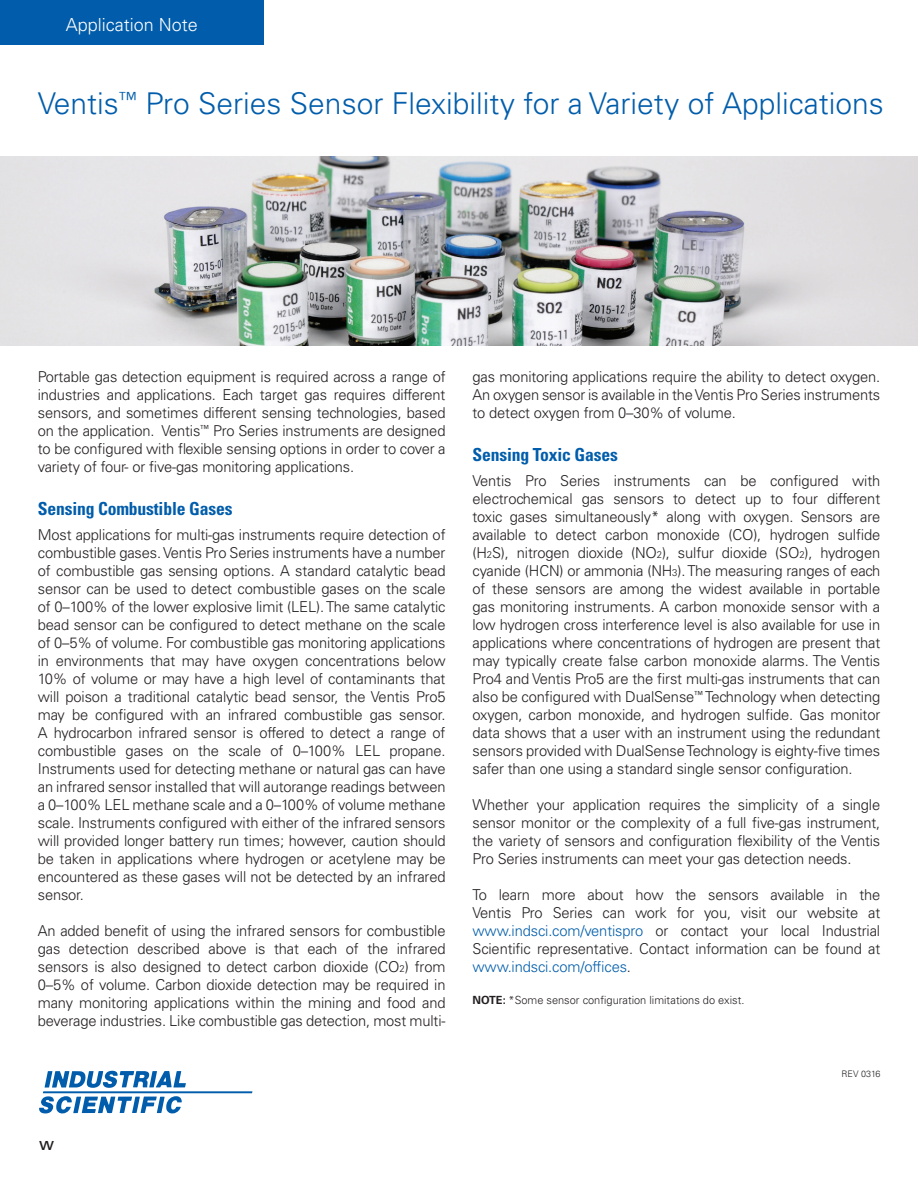
<style>
.page{position:relative;width:918px;height:1188px;background:#fff}
.page>*{position:absolute;margin:0;border:0;box-sizing:border-box;transform-origin:0 0}
.t1{font:300 30px "Univers LT Std";color:#015dab}
.t2{font:700 condensed 18px "Univers LT Std";letter-spacing:-.01em;color:#015dab}
.t3{font:300 18px "Univers LT Std";color:#fff}
.t4{font:18px "Univers LT Std";color:#231f20}
.t5{font:300 15px/18px "Univers LT Std";letter-spacing:-.01em;color:#231f20;text-align:justify}
.t6{font:300 11.25px "Univers LT Std";color:#231f20}
.t7{font:300 9px "Univers LT Std";color:#231f20}
.s1{font-size:9.75px}
.s2{color:#015dab}
.s3{font-weight:700}
</style>
<div class="page">
<img style="left:0;top:156px;width:918px;height:189px">
<div style="left:0;top:0;width:264px;height:44px;background:#015dab"></div>
<svg style="left:39px;top:1071px;width:213px;height:43px"></svg>
<p class="t3" style="left:66px;top:14px;width:134px">Application Note</p>
<h1 class="t1" style="left:38px;top:85px;width:847px">Ventis<sup>™</sup> Pro Series Sensor Flexibility for a Variety of Applications</h1>
<p class="t5" style="left:38px;top:368px;width:409px">Portable gas detection equipment is required across a range of industries and applications. Each target gas requires different sensors, and sometimes different sensing technologies, based on the application. Ventis<sup>™</sup> Pro Series instruments are designed to be configured with flexible sensing options in order to cover a variety of four- or five-gas monitoring applications.</p>
<p class="t2" style="left:38px;top:498px;width:196px">Sensing Combustible Gases</p>
<p class="t5" style="left:38px;top:525px;width:409px">Most applications for multi-gas instruments require detection of combustible gases. Ventis Pro Series instruments have a number of combustible gas sensing options. A standard catalytic bead sensor can be used to detect combustible gases on the scale of 0–100% of the lower explosive limit (LEL). The same catalytic bead sensor can be configured to detect methane on the scale of 0–5% of volume. For combustible gas monitoring applications in environments that may have oxygen concentrations below 10% of volume or may have a high level of contaminants that will poison a traditional catalytic bead sensor, the Ventis Pro5 may be configured with an infrared combustible gas sensor.<br>A hydrocarbon infrared sensor is offered to detect a range of combustible gases on the scale of 0–100% LEL propane.<br>Instruments used for detecting methane or natural gas can have an infrared sensor installed that will autorange readings between a 0–100% LEL methane scale and a 0–100% of volume methane scale. Instruments configured with either of the infrared sensors will provided longer battery run times; however, caution should be taken in applications where hydrogen or acetylene may be encountered as these gases will not be detected by an infrared sensor.</p>
<p class="t5" style="left:38px;top:921px;width:409px">An added benefit of using the infrared sensors for combustible gas detection described above is that each of the infrared sensors is also designed to detect carbon dioxide (CO<span class="s1">2</span>) from 0–5% of volume. Carbon dioxide detection may be required in many monitoring applications within the mining and food and beverage industries. Like combustible gas detection, most multi-</p>
<p class="t4" style="left:39px;top:1133px;width:16px">w</p>
<p class="t5" style="left:473px;top:368px;width:409px">gas monitoring applications require the ability to detect oxygen.<br>An oxygen sensor is available in the Ventis Pro Series instruments to detect oxygen from 0–30% of volume.</p>
<p class="t2" style="left:472px;top:444px;width:147px">Sensing Toxic Gases</p>
<p class="t5" style="left:472px;top:471px;width:409px">Ventis Pro Series instruments can be configured with electrochemical gas sensors to detect up to four different toxic gases simultaneously* along with oxygen. Sensors are available to detect carbon monoxide (CO), hydrogen sulfide (H<span class="s1">2</span>S), nitrogen dioxide (NO<span class="s1">2</span>), sulfur dioxide (SO<span class="s1">2</span>), hydrogen cyanide (HCN) or ammonia (NH<span class="s1">3</span>). The measuring ranges of each of these sensors are among the widest available in portable gas monitoring instruments. A carbon monoxide sensor with a low hydrogen cross interference level is also available for use in applications where concentrations of hydrogen are present that may typically create false carbon monoxide alarms. The Ventis Pro4 and Ventis Pro5 are the first multi-gas instruments that can also be configured with DualSense<sup>™</sup> Technology when detecting oxygen, carbon monoxide, and hydrogen sulfide. Gas monitor data shows that a user with an instrument using the redundant sensors provided with DualSense Technology is eighty-five times safer than one using a standard single sensor configuration.</p>
<p class="t5" style="left:472px;top:795px;width:409px">Whether your application requires the simplicity of a single sensor monitor or the complexity of a full five-gas instrument, the variety of sensors and configuration flexibility of the Ventis Pro Series instruments can meet your gas detection needs.</p>
<p class="t5" style="left:472px;top:885px;width:409px">To learn more about how the sensors available in the Ventis Pro Series can work for you, visit our website at <span class="s2">www.indsci.com/ventispro</span> or contact your local Industrial Scientific representative. Contact information can be found at <span class="s2">www.indsci.com/offices</span>.</p>
<p class="t6" style="left:472px;top:993px;width:273px"><span class="s3">NOTE:</span> *Some sensor configuration limitations do exist.</p>
<p class="t7" style="left:842px;top:1069px;width:41px">REV 0316</p>
</div>
